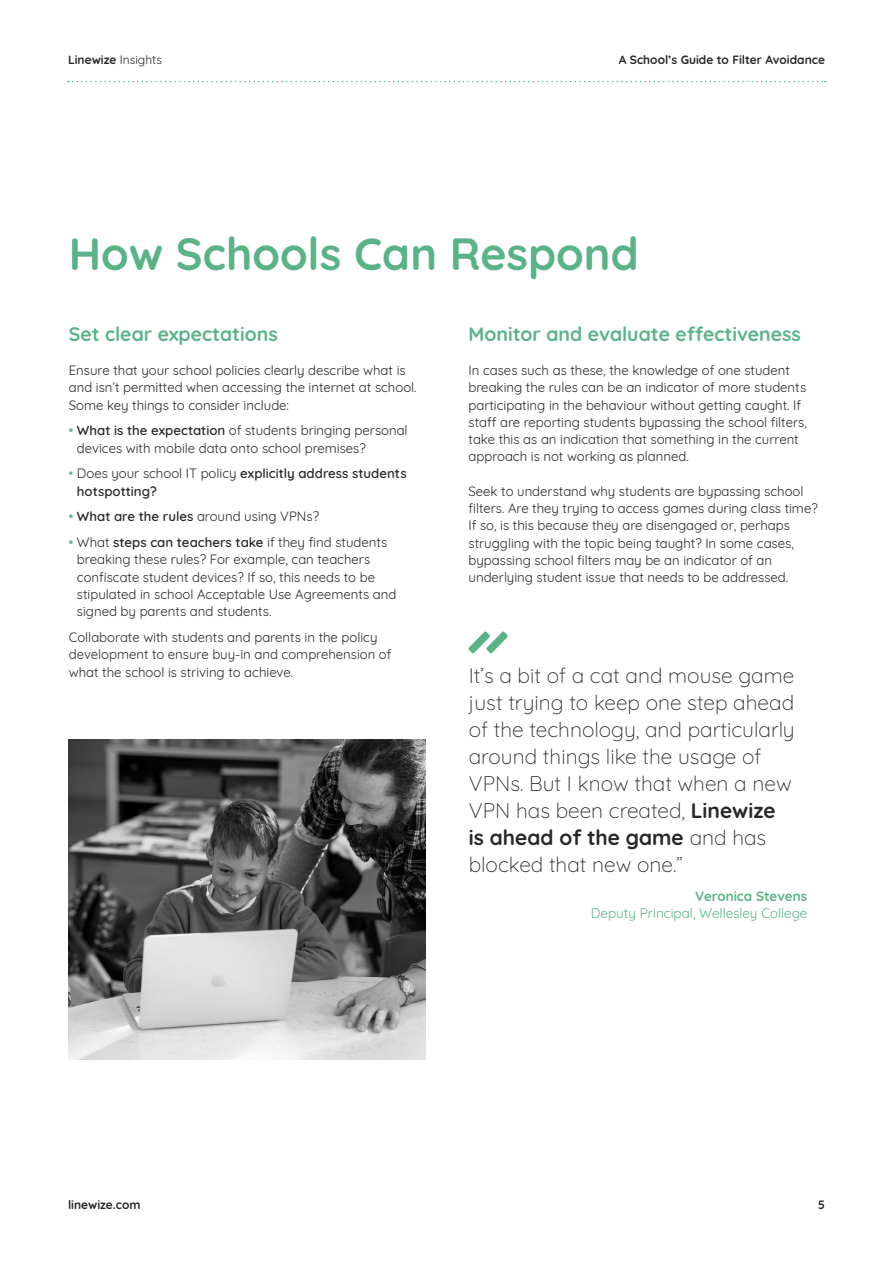
<style>
.page{position:relative;width:893px;height:1263px;background:#fff}
.page>*{position:absolute;margin:0;border:0;box-sizing:border-box;transform-origin:0 0}
.t1{font:700 45px "Quicksand";color:#5ab387}
.t2{font:300 21px/27px "Quicksand";color:#272726}
.t3{font:700 19.5px "Quicksand";color:#5ab387}
.t4{font:13.5px "Quicksand";color:#5ab387}
.t5{font:700 13.5px "Quicksand";color:#5ab387}
.t6{font:13.2px/17.2px "Quicksand";color:#272726}
.t7{font:600 13.2px/17.2px "Quicksand";color:#272726}
.t8{font:700 12px "Quicksand";color:#272726}
.s1{font-weight:400}
.s2{color:#5ab387}
.s3{font-weight:600}
.s4{font-weight:400;color:#5ab387}
.s5{font-weight:700}
</style>
<div class="page">
<svg style="left:68px;top:81px;width:758px;height:1px"></svg>
<img style="left:68px;top:740px;width:357px;height:319px">
<svg style="left:468px;top:631px;width:40px;height:22px"></svg>
<p class="t8" style="left:68px;top:50px;width:96px">Linewize <span class="s1">Insights</span></p>
<p class="t8" style="left:619px;top:50px;width:208px">A School’s Guide to Filter Avoidance</p>
<h1 class="t1" style="left:69px;top:217px;width:571px">How Schools Can Respond</h1>
<h3 class="t3" style="left:69px;top:318px;width:210px">Set clear expectations</h3>
<p class="t6" style="left:69px;top:360px;width:349px">Ensure that your school policies clearly describe what is and isn’t permitted when accessing the internet at school.<br>Some key things to consider include:</p>
<p class="t6" style="left:77px;top:421px;width:332px;text-indent:-8px"><span class="s2">•</span> <span class="s3">What is the expectation</span> of students bringing personal devices with mobile data onto school premises?</p>
<p class="t7" style="left:77px;top:464px;width:331px;text-indent:-8px"><span class="s4">•</span> <span class="s1">Does your school IT policy</span> explicitly address students hotspotting?</p>
<p class="t6" style="left:69px;top:507px;width:252px"><span class="s2">•</span> <span class="s3">What are the rules</span> around using VPNs?</p>
<p class="t6" style="left:77px;top:532px;width:321px;text-indent:-8px"><span class="s2">•</span> What <span class="s3">steps can teachers take</span> if they find students breaking these rules? For example, can teachers confiscate student devices? If so, this needs to be stipulated in school Acceptable Use Agreements and signed by parents and students.</p>
<p class="t6" style="left:69px;top:627px;width:324px">Collaborate with students and parents in the policy development to ensure buy-in and comprehension of what the school is striving to achieve.</p>
<h3 class="t3" style="left:468px;top:318px;width:334px">Monitor and evaluate effectiveness</h3>
<p class="t6" style="left:468px;top:360px;width:340px">In cases such as these, the knowledge of one student breaking the rules can be an indicator of more students participating in the behaviour without getting caught. If staff are reporting students bypassing the school filters, take this as an indication that something in the current approach is not working as planned.</p>
<p class="t6" style="left:468px;top:481px;width:351px">Seek to understand why students are bypassing school filters. Are they trying to access games during class time?<br>If so, is this because they are disengaged or, perhaps struggling with the topic being taught? In some cases, bypassing school filters may be an indicator of an underlying student issue that needs to be addressed.</p>
<p class="t2" style="left:469px;top:660px;width:327px">It’s a bit of a cat and mouse game just trying to keep one step ahead of the technology, and particularly around things like the usage of<br>VPNs. But I know that when a new<br>VPN has been created, <span class="s5">Linewize is ahead of the game</span> and has blocked that new one.”</p>
<p class="t5" style="left:695px;top:885px;width:114px">Veronica Stevens</p>
<p class="t4" style="left:591px;top:903px;width:218px">Deputy Principal, Wellesley College</p>
<p class="t8" style="left:68px;top:1195px;width:74px">linewize.com</p>
<p class="t8" style="left:818px;top:1195px;width:8px">5</p>
</div>
